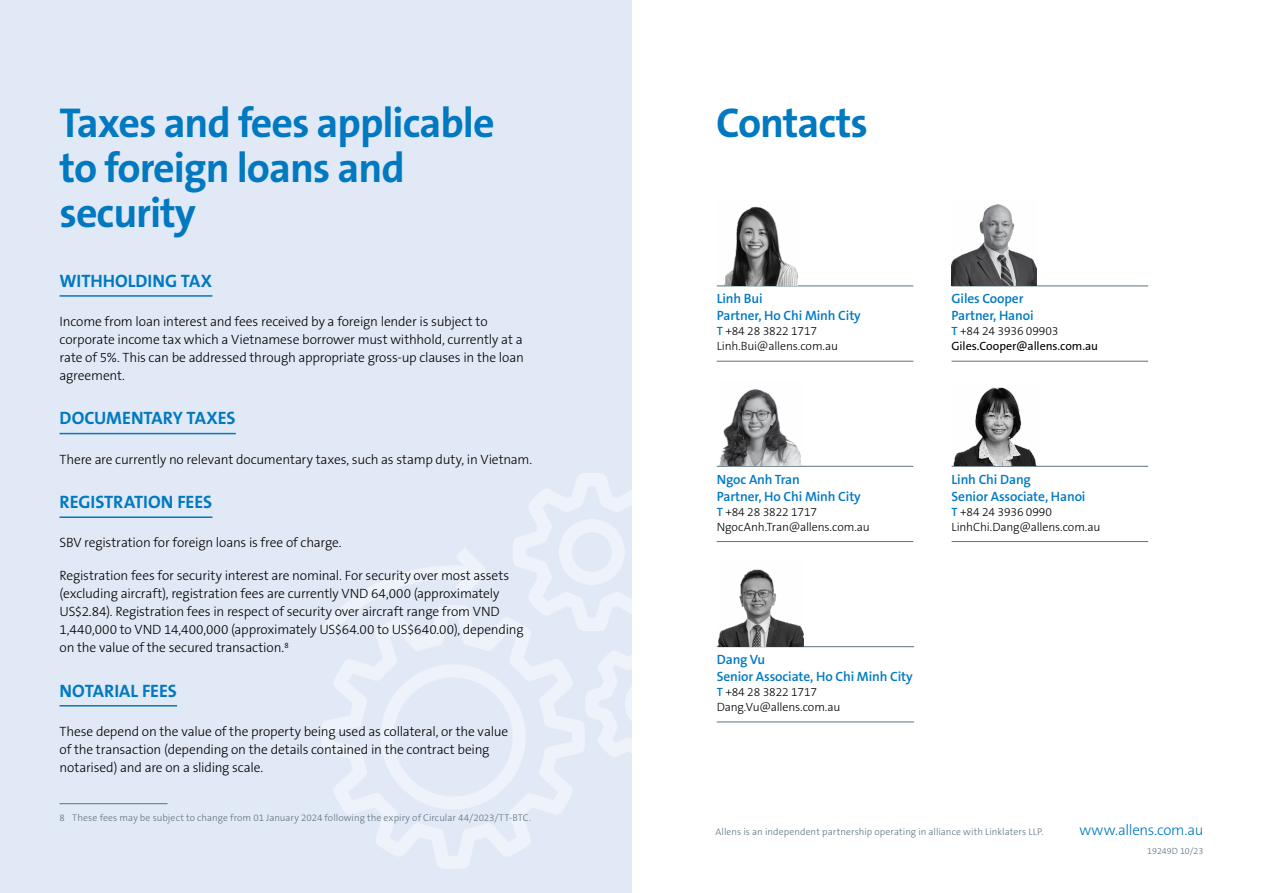
<style>
.page{position:relative;width:1263px;height:893px;background:#fff}
.page>*{position:absolute;margin:0;border:0;box-sizing:border-box;transform-origin:0 0}
.t1{font:700 42px/45px "The Sans B W7";letter-spacing:-.025em;color:#0079c1}
.t2{font:700 18px "The Sans B W7";letter-spacing:-.005em;color:#0079c1}
.t3{font:300 15px "The Sans B W3";letter-spacing:-.02em;color:#0079c1}
.t4{font:300 13.5px/18px "The Sans B W3";letter-spacing:-.01em;color:#000}
.t5{font:600 13.5px/16.8px "The Sans B W6";letter-spacing:-.01em;color:#0079c1}
.t6{font:300 12px/15px "The Sans B W3";letter-spacing:-.01em;color:#000}
.t7{font:12px "The Sans B W5 Plain";letter-spacing:-.005em;color:#000}
.t8{font:300 9.75px "The Sans B W3";letter-spacing:.005em;color:#5c727d}
.t9{font:300 9px "The Sans B W3";color:#5c727d}
.s1{font-family:"The Sans B W6";font-weight:600;color:#0079c1}
</style>
<div class="page">
<div style="left:0;top:0;width:631px;height:893px;background:#e1e9f6"></div>
<svg style="left:321px;top:617px;width:264px;height:252px"></svg>
<svg style="left:380px;top:664px;width:146px;height:146px"></svg>
<svg style="left:321px;top:548px;width:166px;height:87px"></svg>
<svg style="left:512px;top:473px;width:119px;height:158px"></svg>
<svg style="left:586px;top:651px;width:45px;height:106px"></svg>
<hr style="left:60px;top:295px;width:152px;height:2px;background:#0079c1">
<hr style="left:60px;top:433px;width:176px;height:1px;background:#0079c1">
<hr style="left:60px;top:516px;width:152px;height:2px;background:#0079c1">
<hr style="left:60px;top:705px;width:117px;height:1px;background:#0079c1">
<hr style="left:60px;top:803px;width:108px;height:1px;background:#5c727d">
<hr style="left:717px;top:286px;width:196px;height:1px;background:#5c727d">
<hr style="left:717px;top:361px;width:196px;height:1px;background:#5c727d">
<hr style="left:952px;top:286px;width:196px;height:1px;background:#5c727d">
<hr style="left:952px;top:361px;width:196px;height:1px;background:#5c727d">
<img style="left:952px;top:204px;width:85px;height:81px">
<img style="left:724px;top:206px;width:74px;height:79px">
<hr style="left:717px;top:466px;width:196px;height:1px;background:#5c727d">
<hr style="left:717px;top:541px;width:196px;height:1px;background:#5c727d">
<hr style="left:952px;top:466px;width:196px;height:1px;background:#5c727d">
<hr style="left:952px;top:541px;width:196px;height:1px;background:#5c727d">
<hr style="left:717px;top:646px;width:197px;height:1px;background:#5c727d">
<hr style="left:717px;top:722px;width:197px;height:1px;background:#5c727d">
<img style="left:719px;top:389px;width:85px;height:77px">
<img style="left:719px;top:569px;width:85px;height:77px">
<img style="left:952px;top:387px;width:85px;height:79px">
<h1 class="t1" style="left:60px;top:101px;width:437px">Taxes and fees applicable to foreign loans and security</h1>
<h2 class="t2" style="left:60px;top:269px;width:154px">WITHHOLDING TAX</h2>
<p class="t4" style="left:60px;top:312px;width:466px">Income from loan interest and fees received by a foreign lender is subject to corporate income tax which a Vietnamese borrower must withhold, currently at a rate of 5%. This can be addressed through appropriate gross-up clauses in the loan agreement.</p>
<h2 class="t2" style="left:60px;top:407px;width:177px">DOCUMENTARY TAXES</h2>
<p class="t4" style="left:60px;top:450px;width:474px">There are currently no relevant documentary taxes, such as stamp duty, in Vietnam.</p>
<h2 class="t2" style="left:60px;top:490px;width:154px">REGISTRATION FEES</h2>
<p class="t4" style="left:60px;top:534px;width:284px">SBV registration for foreign loans is free of charge.</p>
<p class="t4" style="left:60px;top:567px;width:466px">Registration fees for security interest are nominal. For security over most assets (excluding aircraft), registration fees are currently VND 64,000 (approximately US$2.84). Registration fees in respect of security over aircraft range from VND 1,440,000 to VND 14,400,000 (approximately US$64.00 to US$640.00), depending on the value of the secured transaction.<sup>8</sup></p>
<h2 class="t2" style="left:60px;top:679px;width:119px">NOTARIAL FEES</h2>
<p class="t4" style="left:60px;top:722px;width:450px">These depend on the value of the property being used as collateral, or the value of the transaction (depending on the details contained in the contract being notarised) and are on a sliding scale.</p>
<p class="t8" style="left:60px;top:811px;width:473px">8 These fees may be subject to change from 01 January 2024 following the expiry of Circular 44/2023/TT-BTC.</p>
<h1 class="t1" style="left:716px;top:101px;width:153px">Contacts</h1>
<p class="t5" style="left:717px;top:290px;width:146px">Linh Bui<br>Partner, Ho Chi Minh City</p>
<p class="t6" style="left:717px;top:324px;width:123px"><span class="s1">T</span> +84 28 3822 1717<br>Linh.Bui@allens.com.au</p>
<p class="t5" style="left:717px;top:471px;width:146px">Ngoc Anh Tran<br>Partner, Ho Chi Minh City</p>
<p class="t6" style="left:717px;top:504px;width:154px"><span class="s1">T</span> +84 28 3822 1717<br>NgocAnh.Tran@allens.com.au</p>
<p class="t5" style="left:952px;top:290px;width:84px">Giles Cooper<br>Partner, Hanoi</p>
<p class="t6" style="left:952px;top:324px;width:108px"><span class="s1">T</span> +84 24 3936 09903</p>
<p class="t7" style="left:952px;top:338px;width:148px">Giles.Cooper@allens.com.au</p>
<p class="t5" style="left:952px;top:471px;width:135px">Linh Chi Dang<br>Senior Associate, Hanoi</p>
<p class="t6" style="left:952px;top:504px;width:150px"><span class="s1">T</span> +84 24 3936 0990<br>LinhChi.Dang@allens.com.au</p>
<p class="t5" style="left:717px;top:651px;width:197px">Dang Vu<br>Senior Associate, Ho Chi Minh City</p>
<p class="t6" style="left:717px;top:684px;width:125px"><span class="s1">T</span> +84 28 3822 1717<br>Dang.Vu@allens.com.au</p>
<p class="t8" style="left:715px;top:825px;width:329px">Allens is an independent partnership operating in alliance with Linklaters LLP.</p>
<p class="t3" style="left:1079px;top:820px;width:126px">www.allens.com.au</p>
<p class="t9" style="left:1147px;top:845px;width:58px">19249D 10/23</p>
</div>
